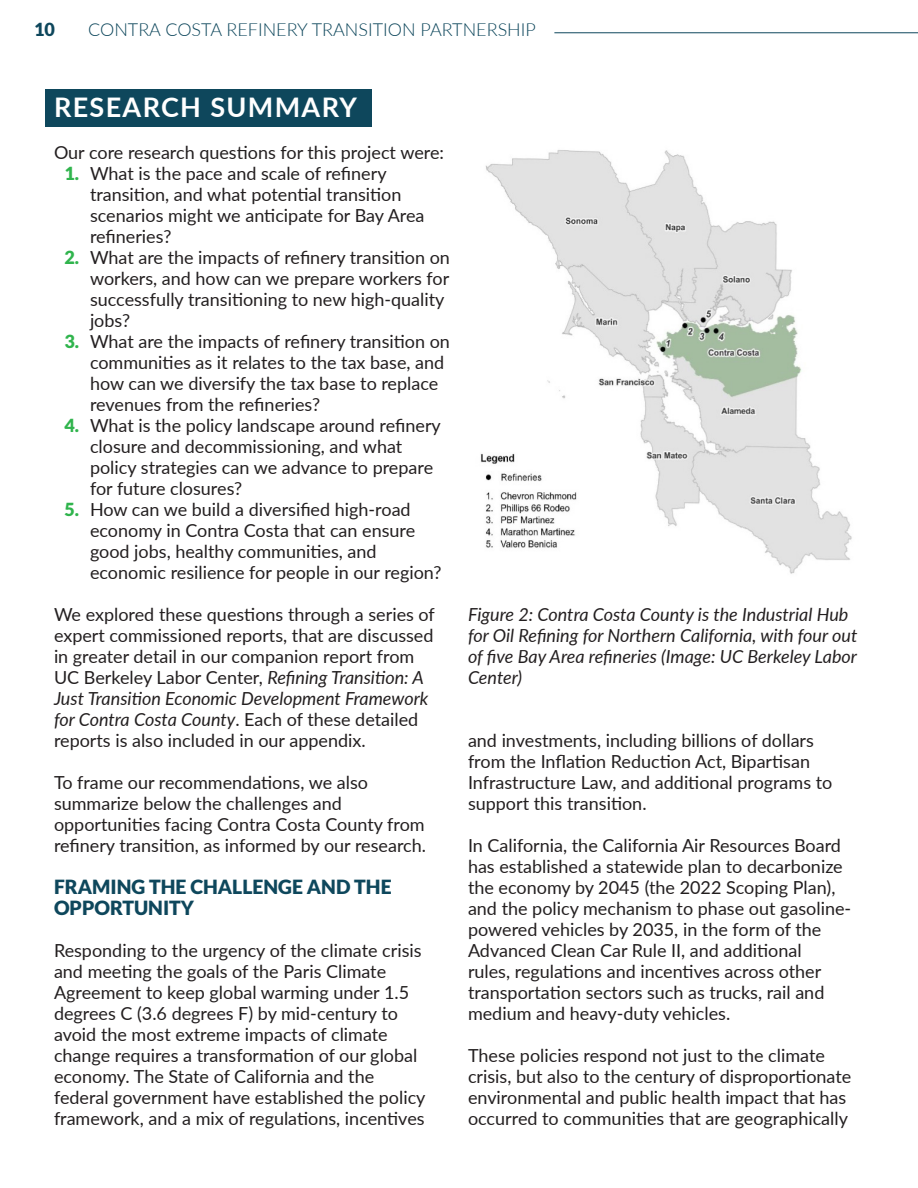
<style>
.page{position:relative;width:918px;height:1188px;background:#fff}
.page>*{position:absolute;margin:0;border:0;box-sizing:border-box;transform-origin:0 0}
.t1{font:700 27px "Lato";letter-spacing:.05em;color:#fff}
.t2{font:900 19.5px/21px "Lato";color:#0e475c}
.t3{font:18px/21px "Lato";color:#231f20}
.t4{font:italic 18px/21px "Lato";color:#231f20}
.t5{font:300 18px "Lato";color:#0e475c}
.t6{font:900 18px "Lato";color:#0e475c}
.s1{font-weight:900;color:#30b44d}
.s2{font-style:italic}
</style>
<div class="page">
<hr style="left:554px;top:32px;width:364px;height:1px;background:#0e475c">
<img style="left:480px;top:150px;width:372px;height:424px">
<div style="left:45px;top:89px;width:327px;height:38px;background:#0e475c"></div>
<p class="t6" style="left:34px;top:19px;width:22px">10</p>
<p class="t5" style="left:88px;top:17px;width:449px">CONTRA COSTA REFINERY TRANSITION PARTNERSHIP</p>
<p class="t1" style="left:54px;top:87px;width:305px">RESEARCH SUMMARY</p>
<p class="t3" style="left:54px;top:141px;width:392px">Our core research questions for this project were:</p>
<p class="t3" style="left:90px;top:162px;width:336px;text-indent:-26px"><span class="s1">1.</span> What is the pace and scale of refinery transition, and what potential transition scenarios might we anticipate for Bay Area refineries?</p>
<p class="t3" style="left:90px;top:246px;width:361px;text-indent:-26px"><span class="s1">2.</span> What are the impacts of refinery transition on workers, and how can we prepare workers for successfully transitioning to new high-quality jobs?</p>
<p class="t3" style="left:90px;top:330px;width:361px;text-indent:-26px"><span class="s1">3.</span> What are the impacts of refinery transition on communities as it relates to the tax base, and how can we diversify the tax base to replace revenues from the refineries?</p>
<p class="t3" style="left:90px;top:414px;width:352px;text-indent:-26px"><span class="s1">4.</span> What is the policy landscape around refinery closure and decommissioning, and what policy strategies can we advance to prepare for future closures?</p>
<p class="t3" style="left:90px;top:498px;width:353px;text-indent:-26px"><span class="s1">5.</span> How can we build a diversified high-road economy in Contra Costa that can ensure good jobs, healthy communities, and economic resilience for people in our region?</p>
<p class="t3" style="left:54px;top:603px;width:382px">We explored these questions through a series of expert commissioned reports, that are discussed in greater detail in our companion report from UC Berkeley Labor Center, <span class="s2">Refining Transition: A Just Transition Economic Development Framework for Contra Costa County</span>. Each of these detailed reports is also included in our appendix.</p>
<p class="t3" style="left:54px;top:771px;width:374px">To frame our recommendations, we also summarize below the challenges and opportunities facing Contra Costa County from refinery transition, as informed by our research.</p>
<p class="t2" style="left:54px;top:876px;width:339px">FRAMING THE CHALLENGE AND THE<br>OPPORTUNITY</p>
<p class="t3" style="left:54px;top:939px;width:373px">Responding to the urgency of the climate crisis and meeting the goals of the Paris Climate Agreement to keep global warming under 1.5 degrees C (3.6 degrees F) by mid-century to avoid the most extreme impacts of climate change requires a transformation of our global economy. The State of California and the federal government have established the policy framework, and a mix of regulations, incentives</p>
<p class="t4" style="left:468px;top:603px;width:391px">Figure 2: Contra Costa County is the Industrial Hub for Oil Refining for Northern California, with four out of five Bay Area refineries (Image: UC Berkeley Labor Center)</p>
<p class="t3" style="left:468px;top:729px;width:366px">and investments, including billions of dollars from the Inflation Reduction Act, Bipartisan Infrastructure Law, and additional programs to support this transition.</p>
<p class="t3" style="left:468px;top:834px;width:385px">In California, the California Air Resources Board has established a statewide plan to decarbonize the economy by 2045 (the 2022 Scoping Plan), and the policy mechanism to phase out gasoline&shy;powered vehicles by 2035, in the form of the Advanced Clean Car Rule II, and additional<br>rules, regulations and incentives across other transportation sectors such as trucks, rail and medium and heavy-duty vehicles.</p>
<p class="t3" style="left:468px;top:1044px;width:385px">These policies respond not just to the climate crisis, but also to the century of disproportionate environmental and public health impact that has occurred to communities that are geographically</p>
</div>
